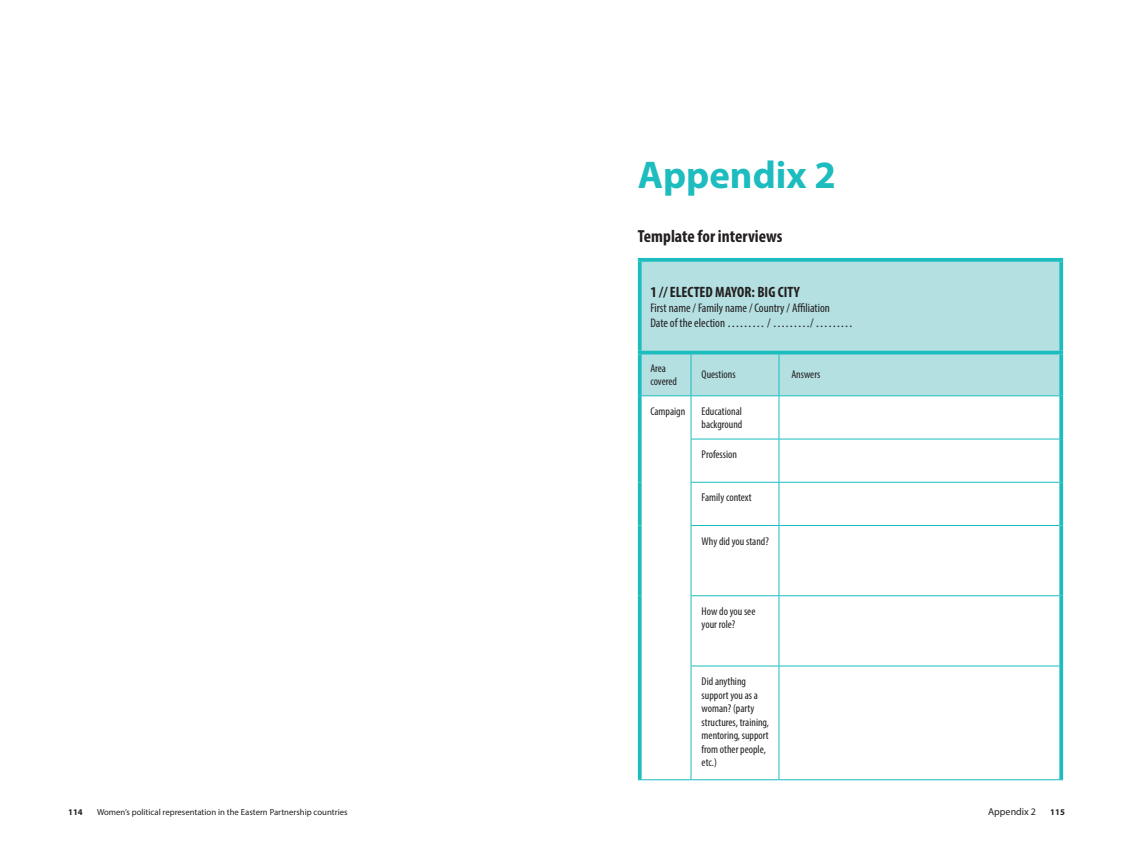
<style>
.page{position:relative;width:1134px;height:851px;background:#fff}
.page>*{position:absolute;margin:0;border:0;box-sizing:border-box;transform-origin:0 0}
.t1{font:700 38.75px "Myriad Pro";color:#1cbcbf}
.t2{font:700 condensed 17.5px "Myriad Pro";color:#231f20}
.t3{font:700 condensed 15px "Myriad Pro";color:#231f20}
.t4{font:condensed 12.5px "Myriad Pro";color:#231f20}
.t5{font:condensed 11.25px/13.5px "Myriad Pro";color:#231f20}
.t6{font:10px "Myriad Pro";color:#231f20}
.t7{font:8.75px "Myriad Pro";color:#231f20}
.t8{font:700 8.75px "Myriad Pro";color:#231f20}
.s1{font-stretch:normal}
</style>
<div class="page">
<div style="left:642px;top:262px;width:417px;height:133px;background:#b4e0e2"></div>
<svg style="left:638px;top:258px;width:53px;height:4px"></svg>
<svg style="left:638px;top:262px;width:4px;height:88px"></svg>
<svg style="left:691px;top:258px;width:88px;height:4px"></svg>
<svg style="left:779px;top:258px;width:284px;height:4px"></svg>
<svg style="left:1059px;top:262px;width:4px;height:88px"></svg>
<svg style="left:638px;top:354px;width:4px;height:42px"></svg>
<svg style="left:1059px;top:354px;width:4px;height:42px"></svg>
<svg style="left:638px;top:396px;width:4px;height:43px"></svg>
<svg style="left:1059px;top:396px;width:4px;height:43px"></svg>
<svg style="left:638px;top:439px;width:4px;height:43px"></svg>
<svg style="left:1059px;top:439px;width:4px;height:43px"></svg>
<svg style="left:638px;top:482px;width:4px;height:43px"></svg>
<svg style="left:1059px;top:482px;width:4px;height:43px"></svg>
<svg style="left:638px;top:525px;width:4px;height:70px"></svg>
<svg style="left:1059px;top:525px;width:4px;height:70px"></svg>
<svg style="left:638px;top:595px;width:4px;height:71px"></svg>
<svg style="left:1059px;top:595px;width:4px;height:71px"></svg>
<svg style="left:638px;top:666px;width:4px;height:113px"></svg>
<svg style="left:1059px;top:666px;width:4px;height:113px"></svg>
<hr style="left:691px;top:354px;width:1px;height:41px;background:#1cbcbf">
<hr style="left:779px;top:354px;width:1px;height:41px;background:#1cbcbf">
<hr style="left:642px;top:395px;width:49px;height:1px;background:#1cbcbf">
<hr style="left:691px;top:395px;width:88px;height:1px;background:#1cbcbf">
<hr style="left:691px;top:396px;width:1px;height:42px;background:#1cbcbf">
<hr style="left:779px;top:395px;width:280px;height:1px;background:#1cbcbf">
<hr style="left:779px;top:396px;width:1px;height:42px;background:#1cbcbf">
<hr style="left:691px;top:438px;width:88px;height:1px;background:#1cbcbf">
<hr style="left:691px;top:439px;width:1px;height:43px;background:#1cbcbf">
<hr style="left:779px;top:438px;width:280px;height:1px;background:#1cbcbf">
<hr style="left:779px;top:439px;width:1px;height:43px;background:#1cbcbf">
<hr style="left:691px;top:482px;width:88px;height:1px;background:#1cbcbf">
<hr style="left:691px;top:482px;width:1px;height:43px;background:#1cbcbf">
<hr style="left:779px;top:482px;width:280px;height:1px;background:#1cbcbf">
<hr style="left:779px;top:482px;width:1px;height:43px;background:#1cbcbf">
<hr style="left:691px;top:525px;width:88px;height:1px;background:#1cbcbf">
<hr style="left:691px;top:525px;width:1px;height:70px;background:#1cbcbf">
<hr style="left:779px;top:525px;width:280px;height:1px;background:#1cbcbf">
<hr style="left:779px;top:525px;width:1px;height:70px;background:#1cbcbf">
<hr style="left:691px;top:595px;width:88px;height:1px;background:#1cbcbf">
<hr style="left:691px;top:596px;width:1px;height:69px;background:#1cbcbf">
<hr style="left:779px;top:595px;width:280px;height:1px;background:#1cbcbf">
<hr style="left:779px;top:596px;width:1px;height:69px;background:#1cbcbf">
<hr style="left:691px;top:665px;width:88px;height:1px;background:#1cbcbf">
<hr style="left:691px;top:666px;width:1px;height:113px;background:#1cbcbf">
<hr style="left:779px;top:665px;width:280px;height:1px;background:#1cbcbf">
<hr style="left:779px;top:666px;width:1px;height:113px;background:#1cbcbf">
<hr style="left:638px;top:779px;width:53px;height:1px;background:#1cbcbf">
<hr style="left:691px;top:779px;width:88px;height:1px;background:#1cbcbf">
<hr style="left:779px;top:779px;width:284px;height:1px;background:#1cbcbf">
<svg style="left:638px;top:350px;width:53px;height:4px"></svg>
<svg style="left:691px;top:350px;width:88px;height:4px"></svg>
<svg style="left:779px;top:350px;width:284px;height:4px"></svg>
<p class="t1" style="left:638px;top:149px;width:199px">Appendix 2</p>
<p class="t2" style="left:638px;top:225px;width:146px">Template for interviews</p>
<p class="t3" style="left:650px;top:282px;width:151px">1 // ELECTED MAYOR: BIG CITY</p>
<p class="t4" style="left:650px;top:300px;width:181px">First name / Family name / Country / Affiliation</p>
<p class="t4" style="left:650px;top:315px;width:204px">Date of the election <span class="s1">………</span> / <span class="s1">………</span>/ <span class="s1">………</span></p>
<p class="t5" style="left:650px;top:361px;width:17px">Area</p>
<p class="t5" style="left:650px;top:374px;width:28px">covered</p>
<p class="t5" style="left:702px;top:368px;width:35px">Questions</p>
<p class="t5" style="left:791px;top:368px;width:31px">Answers</p>
<p class="t5" style="left:650px;top:404px;width:36px">Campaign</p>
<p class="t5" style="left:702px;top:404px;width:42px">Educational</p>
<p class="t5" style="left:702px;top:418px;width:42px">background</p>
<p class="t5" style="left:702px;top:447px;width:37px">Profession</p>
<p class="t5" style="left:702px;top:490px;width:52px">Family context</p>
<p class="t5" style="left:702px;top:534px;width:69px">Why did you stand?</p>
<p class="t5" style="left:702px;top:604px;width:55px">How do you see</p>
<p class="t5" style="left:702px;top:617px;width:35px">your role?</p>
<p class="t5" style="left:702px;top:674px;width:69px">Did anything support you as a woman? (party structures, training, mentoring, support from other people, etc.)</p>
<p class="t8" style="left:68px;top:806px;width:16px">114</p>
<p class="t7" style="left:97px;top:806px;width:252px">Women’s political representation in the Eastern Partnership countries</p>
<p class="t6" style="left:988px;top:805px;width:49px">Appendix 2</p>
<p class="t8" style="left:1050px;top:806px;width:16px">115</p>
</div>
